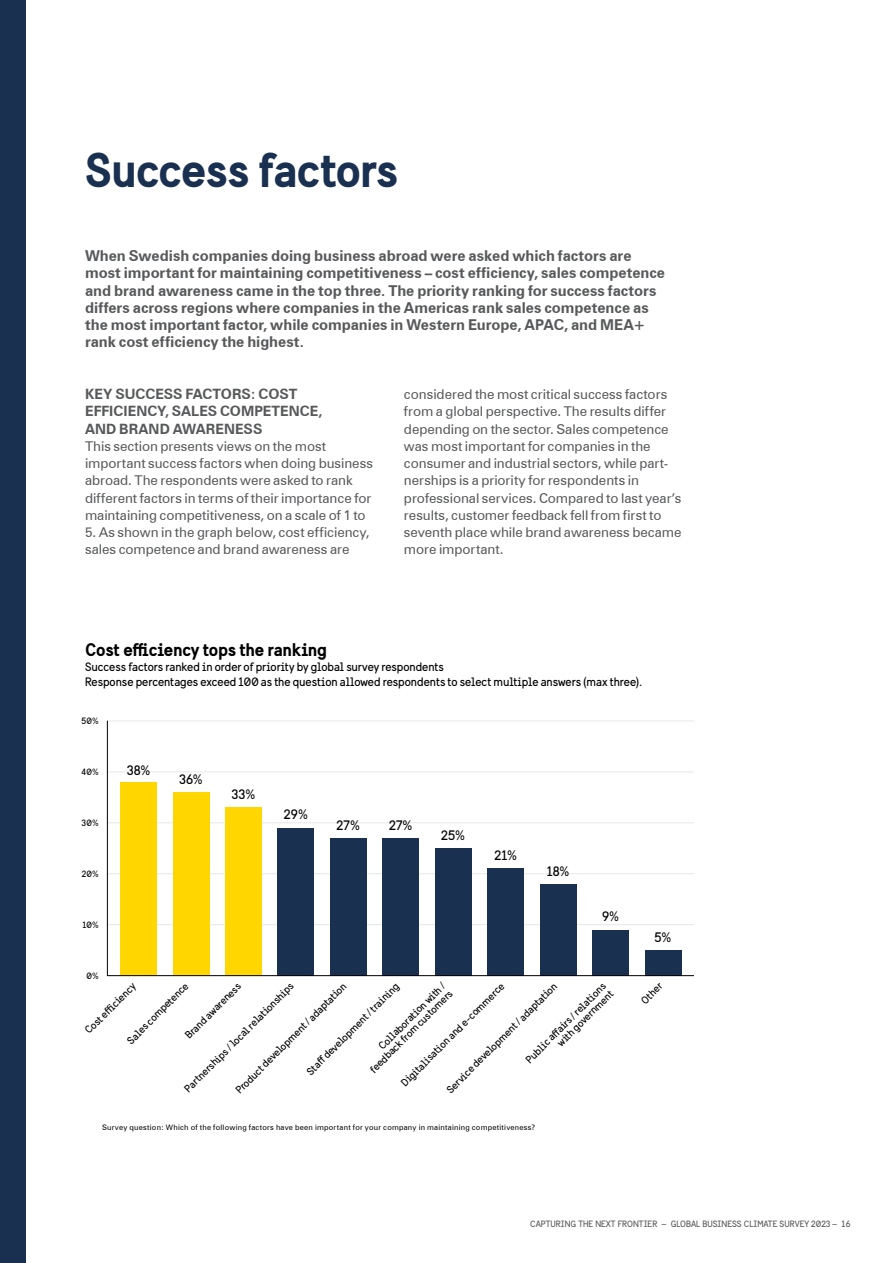
<style>
.page{position:relative;width:893px;height:1263px;background:#fff}
.page>*{position:absolute;margin:0;border:0;box-sizing:border-box;transform-origin:0 0}
.Rubrik_stor_blå{font:700 48px "Sweden Sans";letter-spacing:-.025em;color:#1a3050}
.Tabelll_rubrik{font:700 18px "Sweden Sans";letter-spacing:-.015em;color:#000}
.Ingress{font:700 15px/17.2px "Zurich BT";letter-spacing:-.005em;color:#58595b}
.Brödtext{font:700 14.25px/17.2px "Zurich BT";letter-spacing:.005em;color:#58595b}
.Brödtext-2{font:13.5px/17.2px "Zurich BT";letter-spacing:-.005em;color:#58595b}
.Tabelll_rubrik-2{font:13.5px "Sweden Sans";letter-spacing:.01em;color:#000}
.Tabelll_rubrik-3{font:12px "Sweden Sans";color:#000}
.Tabelll_rubrik-4{font:10.5px/10.5px "Sweden Sans";color:#000;text-align:right}
.t1{font:9px "Sweden Sans";color:#58595b}
.t2{font:9px "Sweden Sans";letter-spacing:.025em;color:#000}
.Note_Källor_diagram{font:7.5px "Zurich BT";letter-spacing:.025em;color:#000}
</style>
<div class="page">
<div style="left:0;top:0;width:26px;height:1263px;background:#1a3050"></div>
<hr style="left:107px;top:924px;width:587px;height:1px;background:#e6e7e8">
<hr style="left:107px;top:873px;width:587px;height:1px;background:#e6e7e8">
<hr style="left:107px;top:822px;width:587px;height:1px;background:#e6e7e8">
<hr style="left:107px;top:772px;width:587px;height:1px;background:#e6e7e8">
<hr style="left:107px;top:721px;width:587px;height:1px;background:#e6e7e8">
<div style="left:120px;top:782px;width:37px;height:194px;background:#ffd600"></div>
<div style="left:278px;top:828px;width:36px;height:148px;background:#1a3050"></div>
<div style="left:435px;top:848px;width:36px;height:128px;background:#1a3050"></div>
<div style="left:173px;top:792px;width:36px;height:184px;background:#ffd600"></div>
<div style="left:330px;top:838px;width:37px;height:138px;background:#1a3050"></div>
<div style="left:487px;top:869px;width:37px;height:107px;background:#1a3050"></div>
<div style="left:225px;top:807px;width:37px;height:169px;background:#ffd600"></div>
<div style="left:383px;top:838px;width:36px;height:138px;background:#1a3050"></div>
<div style="left:540px;top:884px;width:36px;height:92px;background:#1a3050"></div>
<div style="left:592px;top:930px;width:37px;height:46px;background:#1a3050"></div>
<hr style="left:107px;top:721px;width:1px;height:255px;background:#000">
<div style="left:645px;top:950px;width:36px;height:26px;background:#1a3050"></div>
<hr style="left:107px;top:975px;width:587px;height:1px;background:#000">
<p class="Rubrik_stor_blå" style="left:85px;top:140px;width:315px">Success factors</p>
<p class="Ingress" style="left:85px;top:247px;width:582px">When Swedish companies doing business abroad were asked which factors are most important for maintaining competitiveness – cost efficiency, sales competence and brand awareness came in the top three. The priority ranking for success factors differs across regions where companies in the Americas rank sales competence as the most important factor, while companies in Western Europe, APAC, and MEA+ rank cost efficiency the highest.</p>
<p class="Brödtext" style="left:85px;top:385px;width:239px">KEY SUCCESS FACTORS: COST<br>EFFICIENCY, SALES COMPETENCE,<br>AND BRAND AWARENESS</p>
<p class="Brödtext-2" style="left:85px;top:437px;width:290px">This section presents views on the most important success factors when doing business abroad. The respondents were asked to rank different factors in terms of their importance for maintaining competitiveness, on a scale of 1 to</p>
<p class="Brödtext-2" style="left:85px;top:523px;width:286px">5. As shown in the graph below, cost -efficiency, sales competence and brand awareness are</p>
<p class="Brödtext-2" style="left:404px;top:385px;width:279px">considered the most critical success factors from a global perspective. The results differ depending on the sector. Sales competence was most important for companies in the consumer and industrial sectors, while part&shy;nerships is a priority for respondents in professional services. Compared to last year’s results, customer feedback fell from first to seventh place while brand awareness became more important.</p>
<p class="Tabelll_rubrik" style="left:85px;top:638px;width:244px">Cost efficiency tops the ranking</p>
<p class="Tabelll_rubrik-3" style="left:85px;top:660px;width:360px">Success factors ranked in order of priority by global survey respondents</p>
<p class="Tabelll_rubrik-3" style="left:85px;top:675px;width:559px">Response percentages exceed 100 as the question allowed respondents to select multiple answers (max three).</p>
<p class="t2" style="left:81px;top:715px;width:19px">50%</p>
<p class="t2" style="left:82px;top:766px;width:19px">40%</p>
<p class="Tabelll_rubrik-2" style="left:127px;top:762px;width:25px">38%</p>
<p class="Tabelll_rubrik-2" style="left:179px;top:771px;width:25px">36%</p>
<p class="Tabelll_rubrik-2" style="left:232px;top:786px;width:25px">33%</p>
<p class="t2" style="left:82px;top:817px;width:19px">30%</p>
<p class="Tabelll_rubrik-2" style="left:284px;top:806px;width:25px">29%</p>
<p class="Tabelll_rubrik-2" style="left:337px;top:817px;width:25px">27%</p>
<p class="Tabelll_rubrik-2" style="left:389px;top:817px;width:25px">27%</p>
<p class="Tabelll_rubrik-2" style="left:441px;top:827px;width:25px">25%</p>
<p class="Tabelll_rubrik-2" style="left:494px;top:847px;width:24px">21%</p>
<p class="t2" style="left:82px;top:868px;width:18px">20%</p>
<p class="Tabelll_rubrik-2" style="left:547px;top:863px;width:24px">18%</p>
<p class="t2" style="left:82px;top:919px;width:18px">10%</p>
<p class="Tabelll_rubrik-2" style="left:602px;top:908px;width:19px">9%</p>
<p class="Tabelll_rubrik-2" style="left:654px;top:929px;width:18px">5%</p>
<p class="t2" style="left:86px;top:970px;width:14px">0%</p>
<p class="Tabelll_rubrik-4" style="left:83px;top:1028px;width:69px;rotate:-45deg">Cost effi ciency</p>
<p class="Tabelll_rubrik-4" style="left:182px;top:1086px;width:151px;rotate:-45deg">Partnerships / local relationships</p>
<p class="Tabelll_rubrik-4" style="left:361px;top:1060px;width:113px;rotate:-45deg">Collaboration with / feedback from customers</p>
<p class="Tabelll_rubrik-4" style="left:183px;top:1033px;width:76px;rotate:-45deg">Brand awareness</p>
<p class="Tabelll_rubrik-4" style="left:305px;top:1069px;width:127px;rotate:-45deg">Staff development / training</p>
<p class="Tabelll_rubrik-4" style="left:445px;top:1087px;width:153px;rotate:-45deg">Service development / adaptation</p>
<p class="Tabelll_rubrik-4" style="left:639px;top:998px;width:26px;rotate:-45deg">Other</p>
<p class="Tabelll_rubrik-4" style="left:125px;top:1038px;width:83px;rotate:-45deg">Sales competence</p>
<p class="Tabelll_rubrik-4" style="left:234px;top:1088px;width:153px;rotate:-45deg">Product development / adaptation</p>
<p class="Tabelll_rubrik-4" style="left:399px;top:1080px;width:143px;rotate:-45deg">Digitalisation and e-commerce</p>
<p class="Tabelll_rubrik-4" style="left:524px;top:1057px;width:110px;rotate:-45deg">Public aff airs / relations with government</p>
<p class="Note_Källor_diagram" style="left:102px;top:1122px;width:435px">Survey question: Which of the following factors have been important for your company in maintaining competitiveness?</p>
<p class="t1" style="left:530px;top:1219px;width:322px">CAPTURING THE NEXT FRONTIER – GLOBAL BUSINESS CLIMATE SURVEY 2023 – 16</p>
</div>
